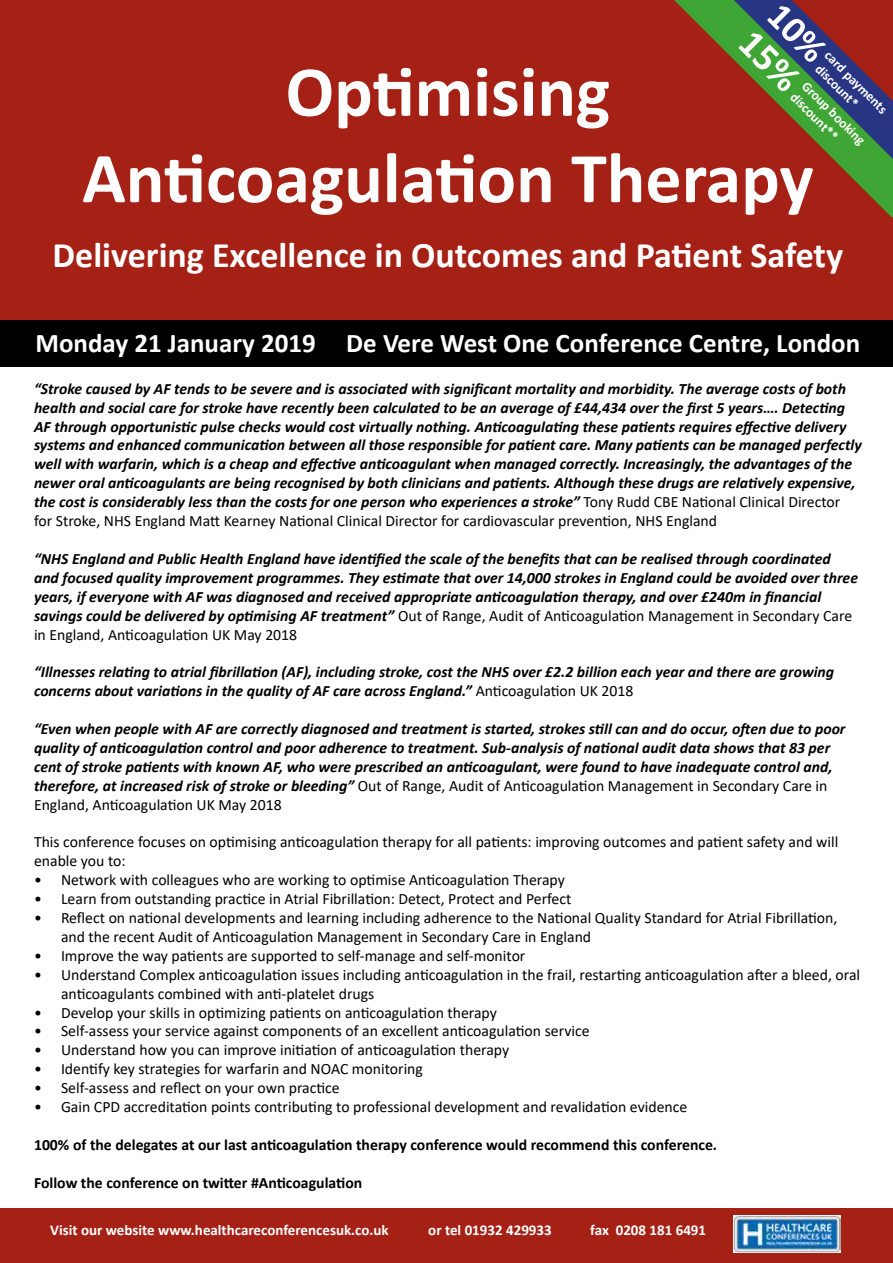
<style>
.page{position:relative;width:893px;height:1263px;background:#fff}
.page>*{position:absolute;margin:0;border:0;box-sizing:border-box;transform-origin:0 0}
.t1{font:700 72px/86.4px "Calibri";color:#fff;text-align:center}
.t2{font:700 36px "Calibri";color:#fff}
.t3{font:700 27px "Calibri";color:#fff}
.t4{font:italic 700 15.75px/18.9px "Calibri";color:#000}
.t5{font:15.75px/18.9px "Calibri";color:#000}
.t6{font:700 15.75px "Calibri";color:#000}
.t7{font:700 15px "Calibri";color:#fff}
.t8{font:700 13.5px/16.2px "Calibri";color:#fff}
.s1{font-weight:400;font-style:normal}
</style>
<div class="page">
<div style="left:0;top:0;width:893px;height:344px;background:#a52116"></div>
<div style="left:0;top:321px;width:893px;height:46px;background:#000"></div>
<div style="left:0;top:1209px;width:893px;height:54px;background:#a52116"></div>
<img style="left:733px;top:1215px;width:107px;height:38px">
<svg style="left:674px;top:0;width:219px;height:218px"></svg>
<svg style="left:732px;top:0;width:161px;height:159px"></svg>
<p class="t8" style="left:833px;top:47px;width:84px;rotate:45deg">card payments discount*</p>
<h1 class="t1" style="left:82px;top:48px;width:733px">Optimising<br>Anticoagulation Therapy</h1>
<h2 class="t2" style="left:53px;top:229px;width:792px">Delivering Excellence in Outcomes and Patient Safety</h2>
<p class="t8" style="left:810px;top:78px;width:85px;rotate:45deg">Group booking discount**</p>
<h3 class="t3" style="left:36px;top:324px;width:826px">Monday 21 January 2019 De Vere West One Conference Centre, London</h3>
<p class="t4" style="left:34px;top:379px;width:829px">“Stroke caused by AF tends to be severe and is associated with significant mortality and morbidity. The average costs of both health and social care for stroke have recently been calculated to be an average of £44,434 over the first 5 years…. Detecting AF through opportunistic pulse checks would cost virtually nothing. Anticoagulating these patients requires effective delivery systems and enhanced communication between all those responsible for patient care. Many patients can be managed perfectly well with warfarin, which is a cheap and effective anticoagulant when managed correctly. Increasingly, the advantages of the newer oral anticoagulants are being recognised by both clinicians and patients. Although these drugs are relatively expensive, the cost is considerably less than the costs for one person who experiences a stroke” <span class="s1">Tony Rudd CBE National Clinical Director for Stroke, NHS England Matt Kearney National Clinical Director for cardiovascular prevention, NHS England</span></p>
<p class="t4" style="left:34px;top:549px;width:826px">“NHS England and Public Health England have identified the scale of the benefits that can be realised through coordinated and focused quality improvement programmes. They estimate that over 14,000 strokes in England could be avoided over three years, if everyone with AF was diagnosed and received appropriate anticoagulation therapy, and over £240m in financial savings could be delivered by optimising AF treatment” <span class="s1">Out of Range, Audit of Anticoagulation Management in Secondary Care in England, Anticoagulation UK May 2018</span></p>
<p class="t4" style="left:34px;top:662px;width:802px">“Illnesses relating to atrial fibrillation (AF), including stroke, cost the NHS over £2.2 billion each year and there are growing concerns about variations in the quality of AF care across England.” <span class="s1">Anticoagulation UK 2018</span></p>
<p class="t4" style="left:34px;top:719px;width:813px">“Even when people with AF are correctly diagnosed and treatment is started, strokes still can and do occur, often due to poor quality of anticoagulation control and poor adherence to treatment. Sub-analysis of national audit data shows that 83 per cent of stroke patients with known AF, who were prescribed an anticoagulant, were found to have inadequate control and, therefore, at increased risk of stroke or bleeding” <span class="s1">Out of Range, Audit of Anticoagulation Management in Secondary Care in England, Anticoagulation UK May 2018</span></p>
<p class="t5" style="left:34px;top:832px;width:806px">This conference focuses on optimising anticoagulation therapy for all patients: improving outcomes and patient safety and will enable you to:</p>
<p class="t5" style="left:34px;top:870px;width:532px">• Network with colleagues who are working to optimise Anticoagulation Therapy</p>
<p class="t5" style="left:34px;top:889px;width:539px">• Learn from outstanding practice in Atrial Fibrillation: Detect, Protect and Perfect</p>
<p class="t5" style="left:61px;top:908px;width:778px;text-indent:-27px">• Reflect on national developments and learning including adherence to the National Quality Standard for Atrial Fibrillation, and the recent Audit of Anticoagulation Management in Secondary Care in England</p>
<p class="t5" style="left:34px;top:946px;width:493px">• Improve the way patients are supported to self-manage and self-monitor</p>
<p class="t5" style="left:61px;top:965px;width:801px;text-indent:-27px">• Understand Complex anticoagulation issues including anticoagulation in the frail, restarting anticoagulation after a bleed, oral anticoagulants combined with anti-platelet drugs</p>
<p class="t5" style="left:34px;top:1002px;width:464px">• Develop your skills in optimizing patients on anticoagulation therapy</p>
<p class="t5" style="left:34px;top:1021px;width:557px">• Self-assess your service against components of an excellent anticoagulation service</p>
<p class="t5" style="left:34px;top:1040px;width:477px">• Understand how you can improve initiation of anticoagulation therapy</p>
<p class="t5" style="left:34px;top:1059px;width:390px">• Identify key strategies for warfarin and NOAC monitoring</p>
<p class="t5" style="left:34px;top:1078px;width:307px">• Self-assess and reflect on your own practice</p>
<p class="t5" style="left:34px;top:1097px;width:655px">• Gain CPD accreditation points contributing to professional development and revalidation evidence</p>
<p class="t6" style="left:34px;top:1133px;width:685px">100% of the delegates at our last anticoagulation therapy conference would recommend this conference.</p>
<p class="t6" style="left:34px;top:1171px;width:330px">Follow the conference on twitter #Anticoagulation</p>
<p class="t7" style="left:50px;top:1219px;width:340px">Visit our website www.healthcareconferencesuk.co.uk</p>
<p class="t7" style="left:428px;top:1219px;width:125px">or tel 01932 429933</p>
<p class="t7" style="left:590px;top:1219px;width:117px">fax 0208 181 6491</p>
</div>
